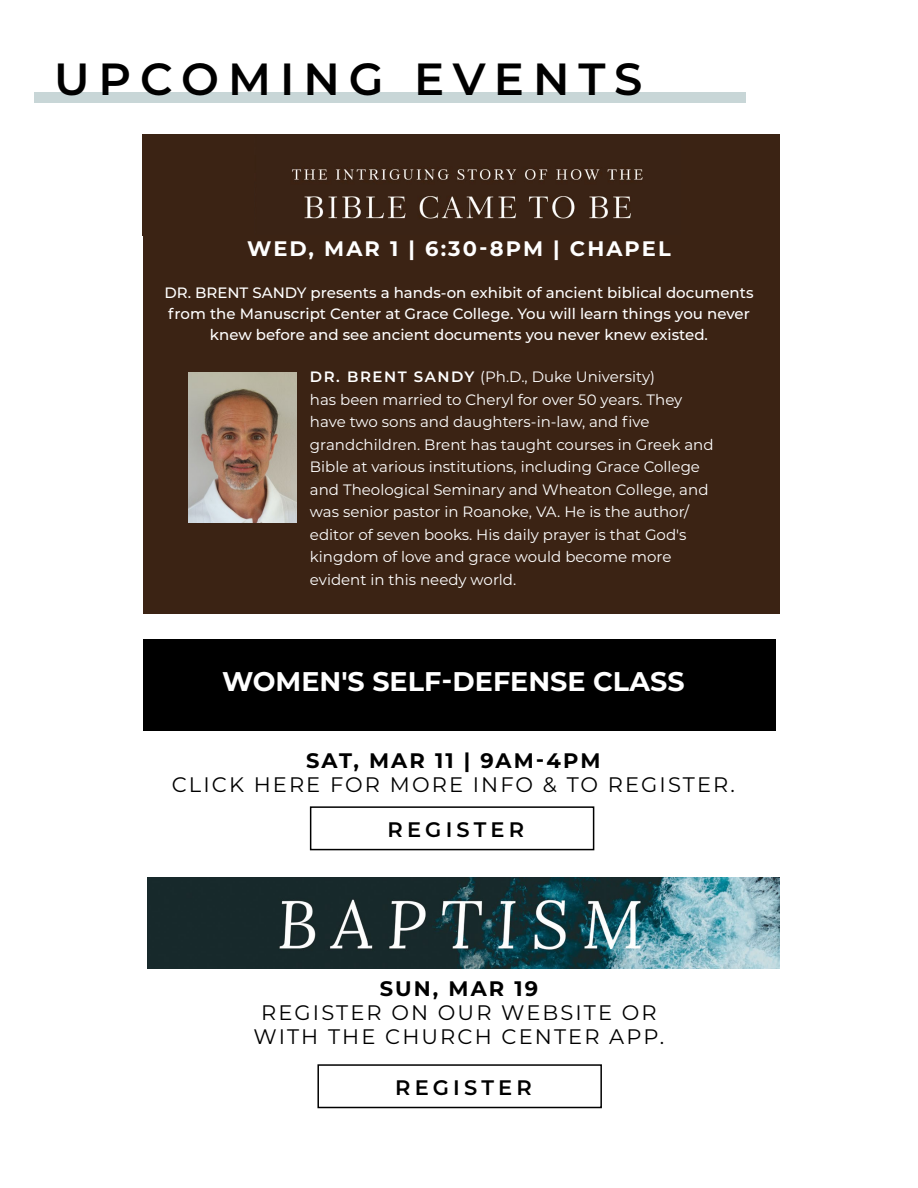
<style>
.page{position:relative;width:918px;height:1188px;background:#fff}
.page>*{position:absolute;margin:0;border:0;box-sizing:border-box;transform-origin:0 0}
.t1{font:600 45px "Montserrat";letter-spacing:.2em;color:#000}
.t2{font:700 27px "Montserrat";color:#fff}
.t3{font:21px/24px "Montserrat";letter-spacing:.1em;color:#000;text-align:center}
.t4{font:700 21px "Montserrat";letter-spacing:.1em;color:#000}
.t5{font:700 21px "Montserrat";letter-spacing:.1em;color:#fff}
.t6{font:600 21px "Montserrat";letter-spacing:.2em;color:#000}
.t7{font:15px/22.5px "Montserrat";color:#fff}
.t8{font:500 15px/21px "Montserrat";color:#fff;text-align:center}
.s1{font-weight:600}
</style>
<div class="page">
<div style="left:34px;top:92px;width:712px;height:11px;background:#c8d6d7"></div>
<div style="left:143px;top:228px;width:636px;height:241px;background:#3b2314"></div>
<div style="left:143px;top:356px;width:636px;height:257px;background:#3b2314"></div>
<div style="left:143px;top:134px;width:636px;height:101px;background:#3b2314"></div>
<img style="left:292px;top:169px;width:351px;height:50px">
<img style="left:188px;top:373px;width:109px;height:150px">
<img style="left:148px;top:877px;width:631px;height:92px">
<div style="left:317px;top:1064px;width:285px;height:44px;border:2px solid #000"></div>
<div style="left:143px;top:640px;width:632px;height:91px;background:#000"></div>
<div style="left:310px;top:806px;width:284px;height:44px;border:2px solid #000"></div>
<h1 class="t1" style="left:54px;top:47px;width:590px">UPCOMING EVENTS</h1>
<h3 class="t5" style="left:247px;top:233px;width:425px">WED, MAR 1 | 6:30-8PM | CHAPEL</h3>
<p class="t8" style="left:164px;top:281px;width:591px">DR. BRENT SANDY presents a hands-on exhibit of ancient biblical documents from the Manuscript Center at Grace College. You will learn things you never knew before and see ancient documents you never knew existed.</p>
<p class="t7" style="left:310px;top:365px;width:405px"><span class="s1">DR. BRENT SANDY</span> (Ph.D., Duke University)<br>has been married to Cheryl for over 50 years. They have two sons and daughters-in-law, and five grandchildren. Brent has taught courses in Greek and Bible at various institutions, including Grace College and Theological Seminary and Wheaton College, and was senior pastor in Roanoke, VA. He is the author/ editor of seven books. His daily prayer is that God's kingdom of love and grace would become more evident in this needy world.</p>
<h2 class="t2" style="left:222px;top:662px;width:464px">WOMEN'S SELF-DEFENSE CLASS</h2>
<h3 class="t4" style="left:306px;top:746px;width:296px">SAT, MAR 11 | 9AM-4PM</h3>
<h3 class="t3" style="left:172px;top:772px;width:565px">CLICK HERE FOR MORE INFO &amp; TO REGISTER.</h3>
<h3 class="t6" style="left:388px;top:814px;width:138px">REGISTER</h3>
<h3 class="t4" style="left:380px;top:973px;width:160px">SUN, MAR 19</h3>
<h3 class="t3" style="left:254px;top:1000px;width:412px">REGISTER ON OUR WEBSITE OR<br>WITH THE CHURCH CENTER APP.</h3>
<h3 class="t6" style="left:395px;top:1072px;width:138px">REGISTER</h3>
</div>
